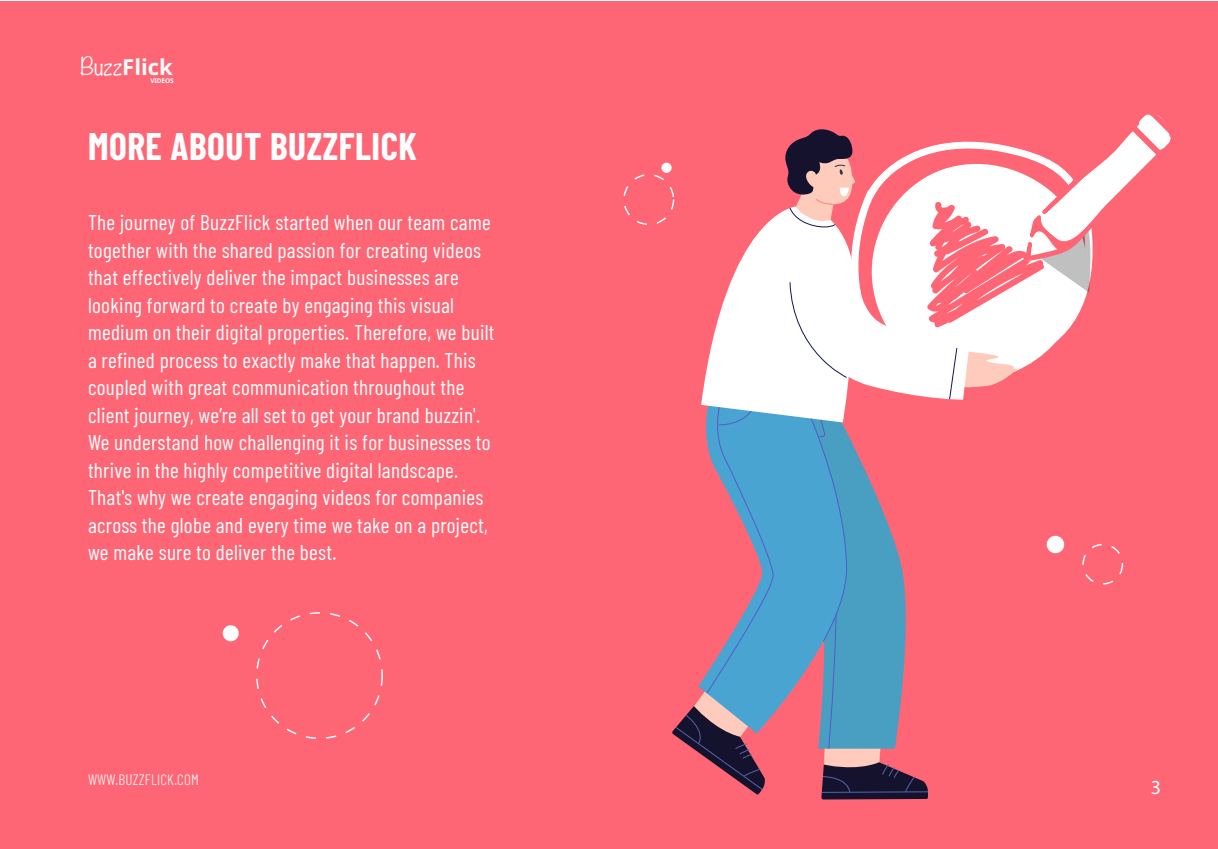
<style>
.page{position:relative;width:1218px;height:849px;background:#fff}
.page>*{position:absolute;margin:0;border:0;box-sizing:border-box;transform-origin:0 0}
.t1{font:700 37.5px "Barlow Condensed";letter-spacing:.015em;color:#fff}
.t2{font:700 22px "Noto Sans";color:#fff}
.t3{font:21.25px/27.5px "Barlow Condensed";letter-spacing:.015em;color:#fff}
.t4{font:20px "Myriad Pro";color:#fff}
.t5{font:300 15px "Barlow Condensed";letter-spacing:.015em;color:#fff}
.t6{font:700 6.38px "Noto Sans";letter-spacing:-.015em;color:#fff}
.s1{font-family:"Noteworthy";font-weight:300}
</style>
<div class="page">
<div style="left:0;top:0;width:1218px;height:848px;background:#ff6675"></div>
<svg style="left:256px;top:612px;width:127px;height:126px"></svg>
<div style="left:223px;top:625px;width:16px;height:16px;background:#fff;border-radius:50%"></div>
<hr style="left:0;top:0;width:1218px;height:1px;background:#fff">
<svg style="left:623px;top:114px;width:548px;height:685px"></svg>
<p class="t2" style="left:80px;top:51px;width:94px"><span class="s1">Buzz</span>Flick</p>
<p class="t6" style="left:150px;top:76px;width:25px">VIDEOS</p>
<h1 class="t1" style="left:88px;top:120px;width:330px">MORE ABOUT BUZZFLICK</h1>
<p class="t3" style="left:88px;top:207px;width:408px">The journey of BuzzFlick started when our team came together with the shared passion for creating videos that effectively deliver the impact businesses are looking forward to create by engaging this visual medium on their digital properties. Therefore, we built a refined process to exactly make that happen. This coupled with great communication throughout the client journey, we’re all set to get your brand buzzin'.<br>We understand how challenging it is for businesses to thrive in the highly competitive digital landscape.<br>That's why we create engaging videos for companies across the globe and every time we take on a project, we make sure to deliver the best.</p>
<p class="t5" style="left:88px;top:768px;width:112px">WWW.BUZZFLICK.COM</p>
<p class="t4" style="left:1151px;top:774px;width:12px">3</p>
</div>
